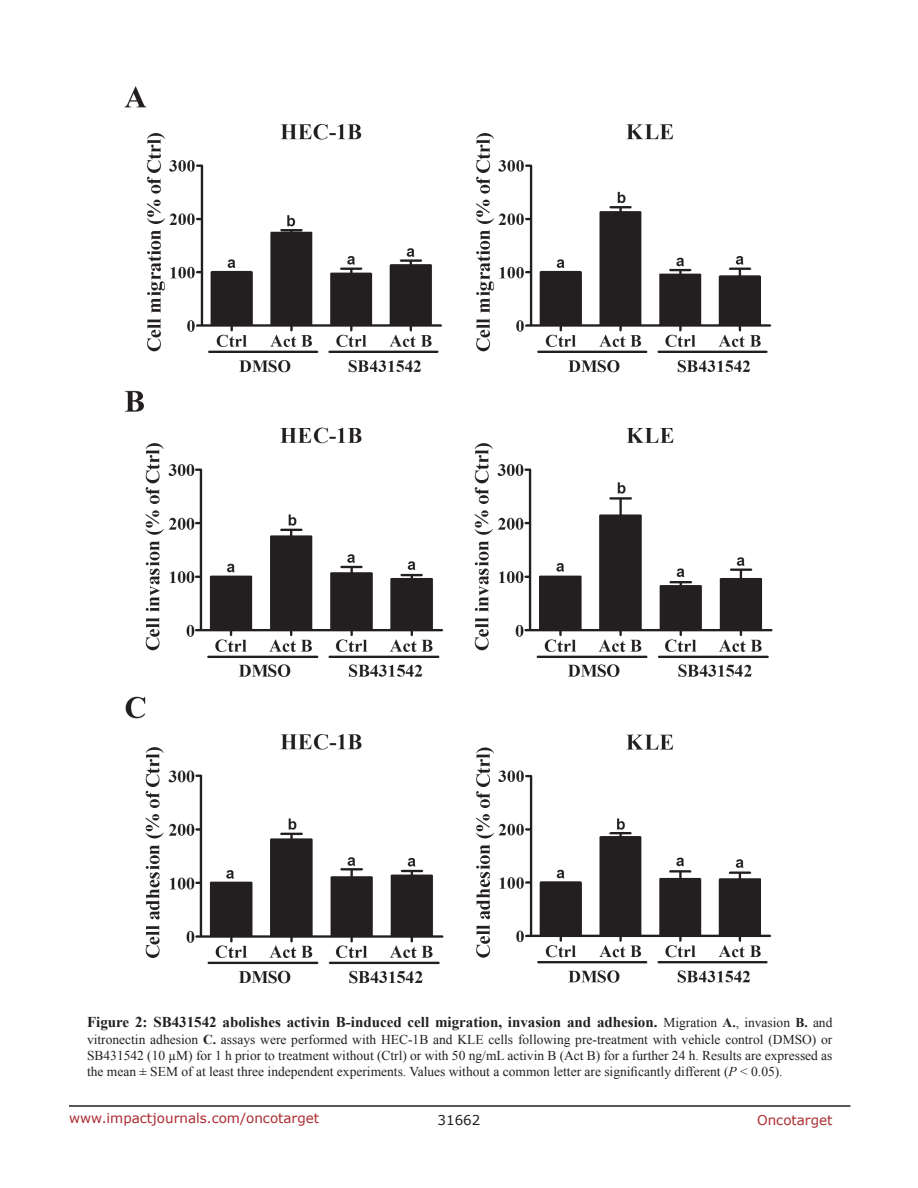
<style>
.page{position:relative;width:918px;height:1188px;background:#fff}
.page>*{position:absolute;margin:0;border:0;box-sizing:border-box;transform-origin:0 0}
.FigureText{font:700 15px "Times New Roman";color:#221f22}
.FigureText-2{font:13.5px/16.2px "Times New Roman";color:#221f22;text-align:justify}
.t1{font:13.5px "Verdana";color:#ac2b31}
.t2{font:13.5px "Verdana";color:#221f22}
.s1{font-weight:400;font-size:13.5px}
.s2{font-size:13.5px}
.s3{font-weight:700}
.s4{font-style:italic}
</style>
<div class="page">
<hr style="left:69px;top:1105px;width:781px;height:2px;background:#231f20">
<img style="left:124px;top:86px;width:649px;height:898px">
<p class="FigureText" style="left:87px;top:1012px;width:747px">Figure 2: SB431542 abolishes activin B-induced cell migration, invasion and adhesion. <span class="s1">Migration</span> <span class="s2">A.</span><span class="s1">, invasion</span> <span class="s2">B.</span> <span class="s1">and</span></p>
<p class="FigureText-2" style="left:87px;top:1031px;width:747px">vitronectin adhesion <span class="s3">C.</span> assays were performed with HEC-1B and KLE cells following pre-treatment with vehicle control (DMSO) or SB431542 (10 µM) for 1 h prior to treatment without (Ctrl) or with 50 ng/mL activin B (Act B) for a further 24 h. Results are expressed as the mean ± SEM of at least three independent experiments. Values without a common letter are significantly different (<span class="s4">P</span> &lt; 0.05).</p>
<p class="t1" style="left:69px;top:1109px;width:252px">www.impactjournals.com/oncotarget</p>
<p class="t2" style="left:438px;top:1111px;width:44px">31662</p>
<p class="t1" style="left:757px;top:1111px;width:77px">Oncotarget</p>
</div>
